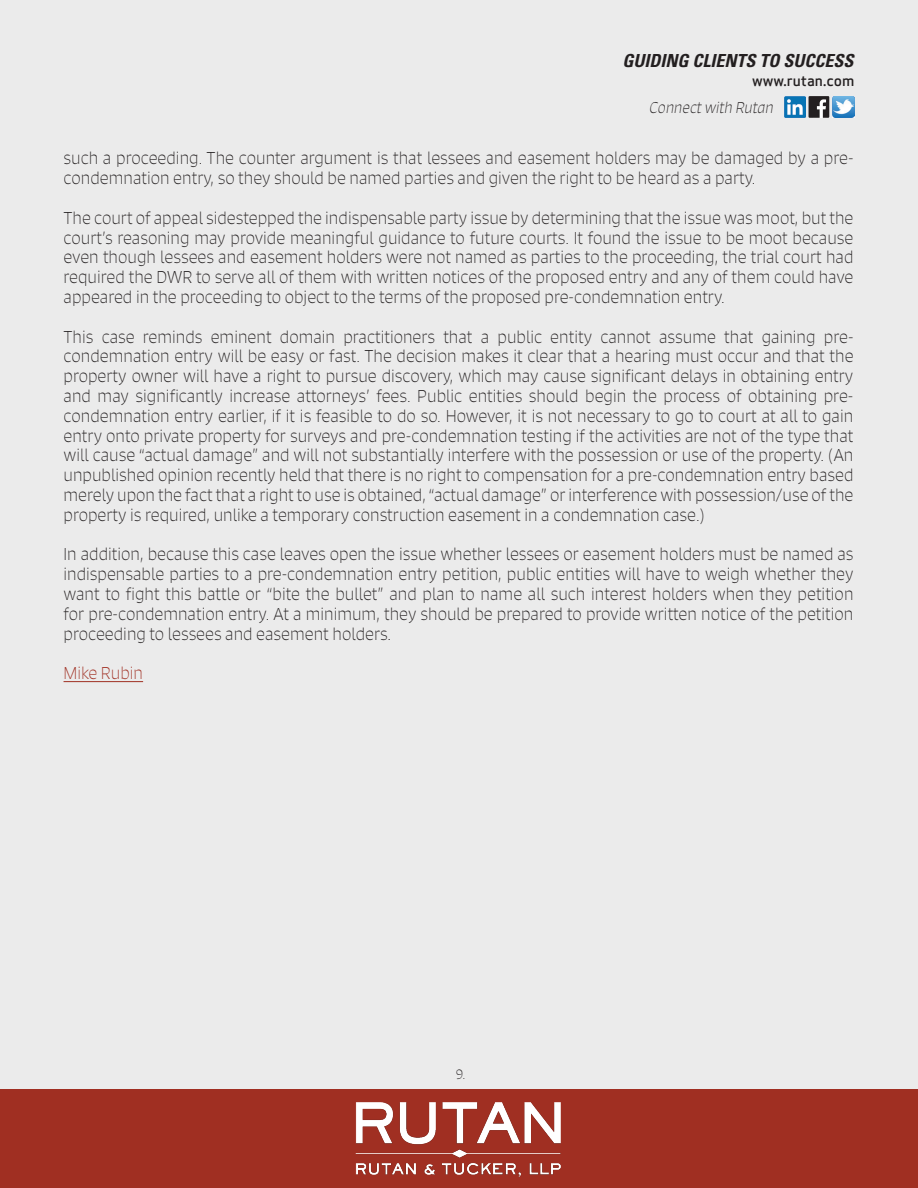
<style>
.page{position:relative;width:918px;height:1188px;background:#ebebeb}
.page>*{position:absolute;margin:0;border:0;box-sizing:border-box;transform-origin:0 0}
.t1{font:italic 700 condensed 18px "Univers LT Std";color:#231f20}
.t2{font:100 16.5px/19.8px "Signo";color:#231f20;text-align:justify}
.t3{font:100 16.5px "Signo";color:#a02f22}
.t4{font:italic 100 15px "Signo";color:#231f20}
.t5{font:500 15px "Apex Sans";color:#231f20}
.t6{font:100 13.5px "Signo";color:#231f20}
</style>
<div class="page">
<div style="left:0;top:1089px;width:918px;height:99px;background:#a02f22"></div>
<img style="left:832px;top:96px;width:22px;height:22px">
<img style="left:784px;top:96px;width:22px;height:22px">
<svg style="left:809px;top:96px;width:20px;height:22px"></svg>
<hr style="left:64px;top:681px;width:79px;height:1px;background:#a02f22">
<img style="left:355px;top:1102px;width:206px;height:75px">
<p class="t1" style="left:622px;top:50px;width:233px">GUIDING CLIENTS TO SUCCESS</p>
<p class="t5" style="left:752px;top:68px;width:104px">www.rutan.com</p>
<p class="t4" style="left:650px;top:98px;width:126px">Connect with Rutan</p>
<p class="t2" style="left:64px;top:148px;width:792px">such a proceeding. The counter argument is that lessees and easement holders may be damaged by a pre&shy;condemnation entry, so they should be named parties and given the right to be heard as a party.</p>
<p class="t2" style="left:64px;top:208px;width:791px">The court of appeal sidestepped the indispensable party issue by determining that the issue was moot, but the court’s reasoning may provide meaningful guidance to future courts. It found the issue to be moot because even though lessees and easement holders were not named as parties to the proceeding, the trial court had required the DWR to serve all of them with written notices of the proposed entry and any of them could have appeared in the proceeding to object to the terms of the proposed pre-condemnation entry.</p>
<p class="t2" style="left:64px;top:327px;width:792px">This case reminds eminent domain practitioners that a public entity cannot assume that gaining pre&shy;condemnation entry will be easy or fast. The decision makes it clear that a hearing must occur and that the property owner will have a right to pursue discovery, which may cause significant delays in obtaining entry and may significantly increase attorneys’ fees. Public entities should begin the process of obtaining pre&shy;condemnation entry earlier, if it is feasible to do so. However, it is not necessary to go to court at all to gain entry onto private property for surveys and pre-condemnation testing if the activities are not of the type that will cause “actual damage” and will not substantially interfere with the possession or use of the property. (An unpublished opinion recently held that there is no right to compensation for a pre-condemnation entry based merely upon the fact that a right to use is obtained, “actual damage” or interference with possession/use of the property is required, unlike a temporary construction easement in a condemnation case.)</p>
<p class="t2" style="left:64px;top:544px;width:792px">In addition, because this case leaves open the issue whether lessees or easement holders must be named as indispensable parties to a pre-condemnation entry petition, public entities will have to weigh whether they want to fight this battle or “bite the bullet” and plan to name all such interest holders when they petition for pre-condemnation entry. At a minimum, they should be prepared to provide written notice of the petition proceeding to lessees and easement holders.</p>
<p class="t3" style="left:64px;top:663px;width:81px">Mike Rubin</p>
<p class="t6" style="left:456px;top:1065px;width:11px">9.</p>
</div>
